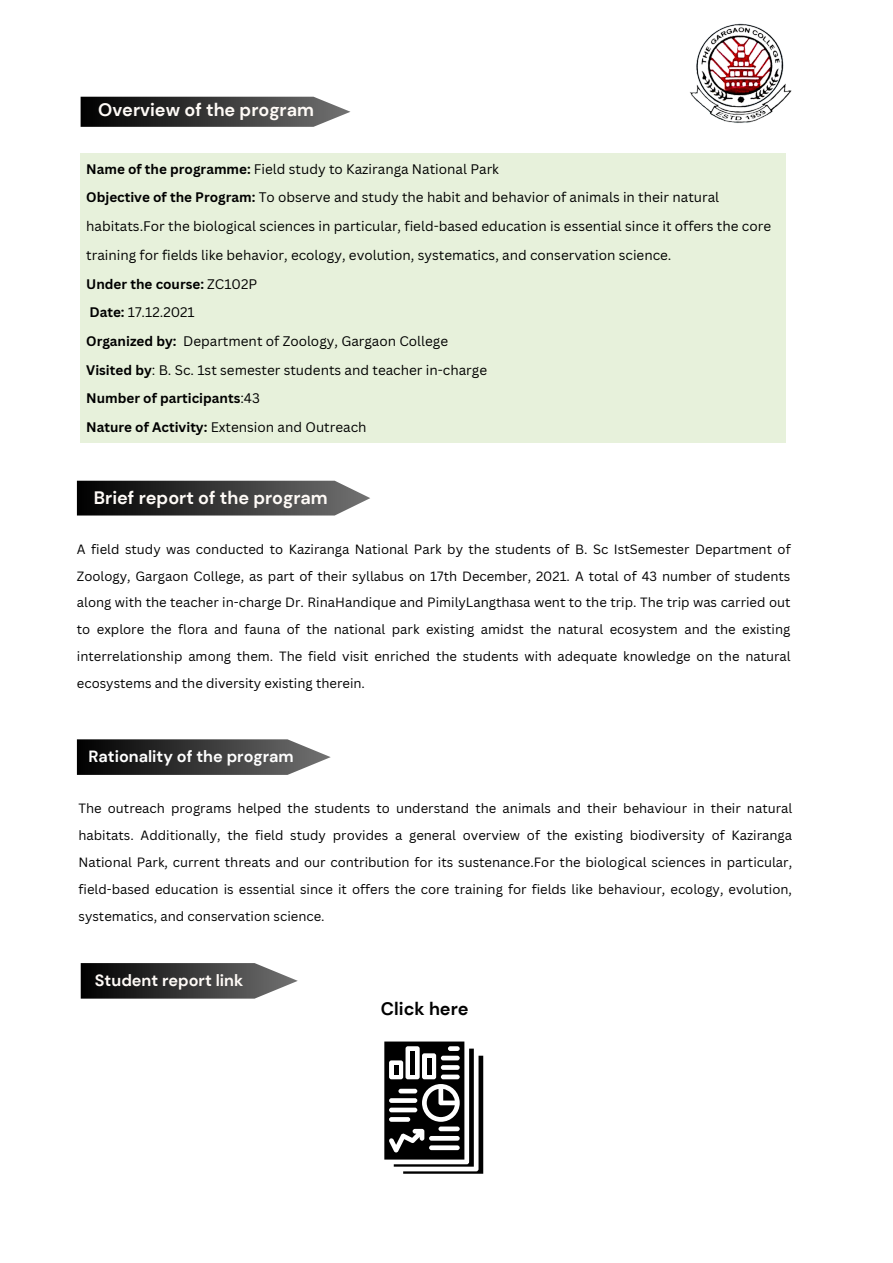
<style>
.page{position:relative;width:893px;height:1263px;background:#fff}
.page>*{position:absolute;margin:0;border:0;box-sizing:border-box;transform-origin:0 0}
.t1{font:700 18px "DM Sans";color:#fffbf7}
.t2{font:700 18px "DM Sans";color:#000}
.t3{font:700 16.2px "DM Sans";color:#fff}
.t4{font:700 16.2px "DM Sans";color:#fffbf7}
.t5{font:13.5px/28.7px "Canva Sans";color:#000}
.t6{font:700 13.5px "Canva Sans";color:#000}
.t7{font:13.05px/26.8px "Canva Sans";color:#000;text-align:justify}
.s1{font-weight:700}
.s2{font-weight:400}
</style>
<div class="page">
<img style="left:690px;top:23px;width:102px;height:100px">
<div style="left:81px;top:153px;width:705px;height:290px;background:#e7f1db"></div>
<svg style="left:77px;top:481px;width:293px;height:34px;background:#414141"></svg>
<svg style="left:77px;top:739px;width:254px;height:36px;background:#474747"></svg>
<svg style="left:81px;top:97px;width:269px;height:30px;background:#434343"></svg>
<svg style="left:81px;top:963px;width:217px;height:35px;background:#474747"></svg>
<svg style="left:384px;top:1041px;width:99px;height:133px"></svg>
<p class="t1" style="left:98px;top:98px;width:217px">Overview of the program</p>
<p class="t5" style="left:86px;top:154px;width:414px"><span class="s1">Name of the programme:</span> Field study to Kaziranga National Park</p>
<p class="t5" style="left:86px;top:183px;width:686px"><span class="s1">Objective of the Program:</span> To observe and study the habit and behavior of animals in their natural habitats.For the biological sciences in particular, field-based education is essential since it offers the core training for fields like behavior, ecology, evolution, systematics, and conservation science.</p>
<p class="t6" style="left:86px;top:274px;width:172px">Under the course: <span class="s2">ZC102P</span></p>
<p class="t5" style="left:89px;top:298px;width:107px"><span class="s1">Date:</span> 17.12.2021</p>
<p class="t5" style="left:86px;top:326px;width:363px"><span class="s1">Organized by:</span> Department of Zoology, Gargaon College</p>
<p class="t5" style="left:86px;top:355px;width:402px"><span class="s1">Visited by</span>: B. Sc. 1st semester students and teacher in-charge</p>
<p class="t6" style="left:86px;top:389px;width:175px">Number of participants<span class="s2">:43</span></p>
<p class="t5" style="left:86px;top:412px;width:282px"><span class="s1">Nature of Activity:</span> Extension and Outreach</p>
<p class="t1" style="left:94px;top:486px;width:235px">Brief report of the program</p>
<p class="t7" style="left:77px;top:535px;width:715px">A field study was conducted to Kaziranga National Park by the students of B. Sc IstSemester Department of Zoology, Gargaon College, as part of their syllabus on 17th December, 2021. A total of 43 number of students along with the teacher in-charge Dr. RinaHandique and PimilyLangthasa went to the trip. The trip was carried out to explore the flora and fauna of the national park existing amidst the natural ecosystem and the existing interrelationship among them. The field visit enriched the students with adequate knowledge on the natural ecosystems and the diversity existing therein.</p>
<p class="t3" style="left:88px;top:745px;width:207px">Rationality of the program</p>
<p class="t7" style="left:78px;top:794px;width:715px">The outreach programs helped the students to understand the animals and their behaviour in their natural habitats. Additionally, the field study provides a general overview of the existing biodiversity of Kaziranga National Park, current threats and our contribution for its sustenance.For the biological sciences in particular, field-based education is essential since it offers the core training for fields like behaviour, ecology, evolution, systematics, and conservation science.</p>
<p class="t4" style="left:95px;top:970px;width:150px">Student report link</p>
<p class="t2" style="left:381px;top:997px;width:89px">Click here</p>
</div>
